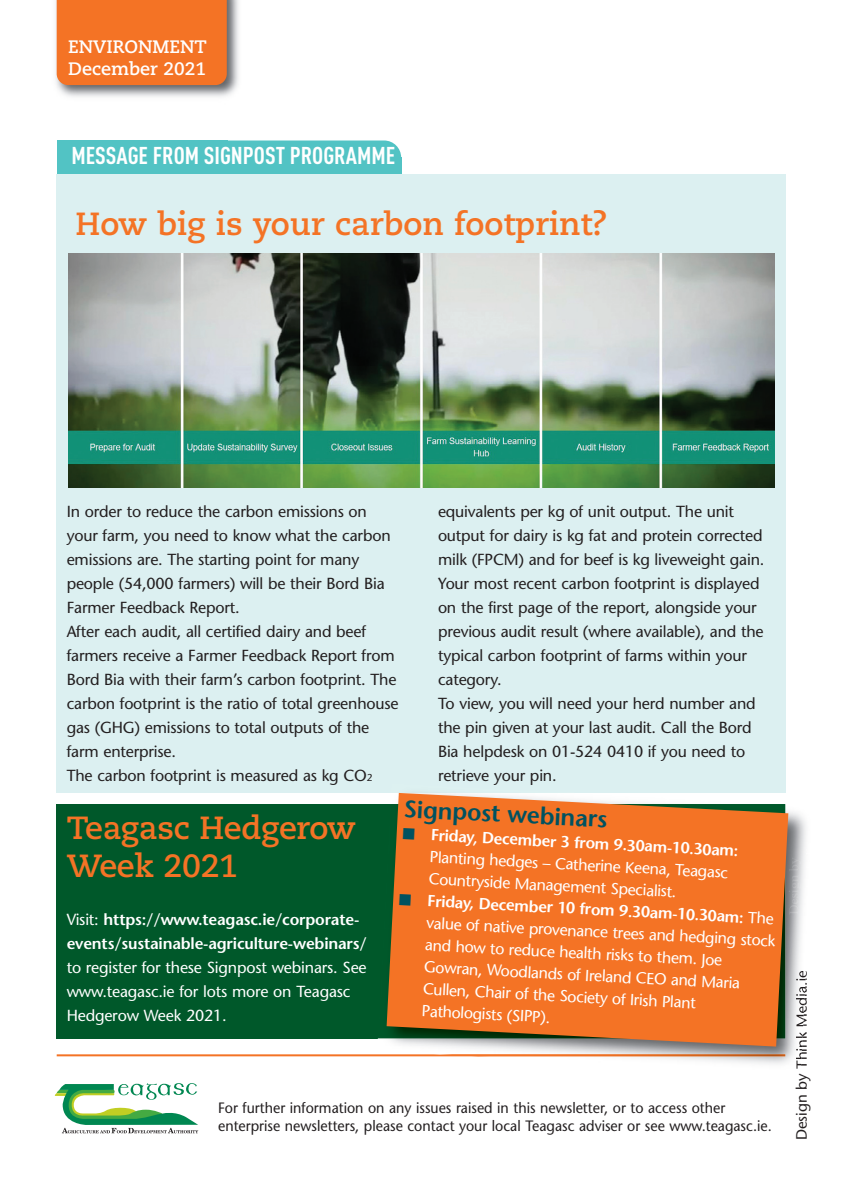
<style>
.page{position:relative;width:842px;height:1191px;background:#fff}
.page>*{position:absolute;margin:0;border:0;box-sizing:border-box;transform-origin:0 0}
.t1{font:700 32px/38.6px "Caecilia";letter-spacing:-.01em;color:#f47325}
.t2{font:700 condensed 24px "DINOT";color:#fff}
.t3{font:600 24px "Stone Sans";color:#005260}
.t4{font:700 18px "Caecilia";color:#fff}
.t5{font:16px/24px "Stone Sans";letter-spacing:-.01em;color:#231f20}
.t6{font:16px/22px "Stone Sans";letter-spacing:-.01em;color:#fff}
.t7{font:600 16px/24px "Stone Sans";letter-spacing:-.01em;color:#fff}
.t8{font:15px/18px "Stone Sans";color:#231f20;scale:.95 1}
.t9{font:15px "Stone Sans";color:#231f20}
.s1{font-size:10px}
.s2{font-weight:400}
.s3{color:#005260}
.s4{font-weight:600}
</style>
<div class="page">
<div style="left:57px;top:140px;width:344px;height:34px;background:#52c3c4;border-radius:17px"></div>
<div style="left:57px;top:157px;width:344px;height:17px;background:#52c3c4"></div>
<div style="left:57px;top:175px;width:729px;height:618px;background:#dcf0f1"></div>
<svg style="left:55px;top:1083px;width:143px;height:50px"></svg>
<img style="left:55px;top:0;width:184px;height:97px">
<div style="left:57px;top:0;width:170px;height:85px;background:#f47325"></div>
<hr style="left:57px;top:1054px;width:728px;height:2px;background:#f47325">
<div style="left:57px;top:804px;width:728px;height:234px;background:#00582a"></div>
<img style="left:69px;top:253px;width:705px;height:234px">
<img style="left:377px;top:811px;width:429px;height:253px">
<img style="left:789px;top:882px;width:12px;height:32px">
<img style="left:440px;top:1054px;width:345px;height:2px">
<img style="left:796px;top:994px;width:10px;height:75px">
<img style="left:378px;top:811px;width:9px;height:227px">
<svg style="left:387px;top:793px;width:401px;height:253px;background:#e7762f"></svg>
<p class="t4" style="left:68px;top:39px;width:140px">ENVIRONMENT</p>
<p class="t4" style="left:68px;top:61px;width:140px">December 2021</p>
<p class="t2" style="left:71px;top:142px;width:325px">MESSAGE FROM SIGNPOST PROGRAMME</p>
<p class="t1" style="left:76px;top:207px;width:534px">How big is your carbon footprint?</p>
<p class="t5" style="left:67px;top:501px;width:325px">In order to reduce the carbon emissions on your farm, you need to know what the carbon emissions are. The starting point for many people (54,000 farmers) will be their Bord Bia Farmer Feedback Report.</p>
<p class="t5" style="left:67px;top:621px;width:333px">After each audit, all certified dairy and beef farmers receive a Farmer Feedback Report from Bord Bia with their farm’s carbon footprint. The carbon footprint is the ratio of total greenhouse gas (GHG) emissions to total outputs of the farm enterprise.</p>
<p class="t5" style="left:67px;top:765px;width:307px">The carbon footprint is measured as kg CO<span class="s1">2</span></p>
<p class="t5" style="left:438px;top:501px;width:328px">equivalents per kg of unit output. The unit output for dairy is kg fat and protein corrected milk (FPCM) and for beef is kg liveweight gain.</p>
<p class="t5" style="left:438px;top:573px;width:327px">Your most recent carbon footprint is displayed on the first page of the report, alongside your previous audit result (where available), and the typical carbon footprint of farms within your category.</p>
<p class="t5" style="left:438px;top:693px;width:319px">To view, you will need your herd number and the pin given at your last audit. Call the Bord Bia helpdesk on 01-524 0410 if you need to retrieve your pin.</p>
<p class="t1" style="left:67px;top:811px;width:290px">Teagasc Hedgerow<br>Week 2021</p>
<p class="t7" style="left:67px;top:909px;width:302px"><span class="s2">Visit:</span> https://www.teagasc.ie/corporate&shy;events/sustainable-agriculture-webinars/</p>
<p class="t6" style="left:67px;top:957px;width:301px;line-height:24px">to register for these Signpost webinars. See www.teagasc.ie for lots more on Teagasc<br>Hedgerow Week 2021.</p>
<p class="t3" style="left:404px;top:799px;width:205px;rotate:3deg">Signpost webinars</p>
<p class="t6" style="left:431px;top:825px;width:309px;text-indent:-28px;rotate:3deg"><span class="s3">■</span> <span class="s4">Friday, December 3 from 9.30am-10.30am:<br></span>Planting hedges – Catherine Keena, Teagasc<br>Countryside Management Specialist.</p>
<p class="t6" style="left:428px;top:891px;width:351px;text-indent:-28px;rotate:3deg"><span class="s3">■</span> <span class="s4">Friday, December 10 from 9.30am-10.30am:</span> The value of native provenance trees and hedging stock and how to reduce health risks to them. Joe Gowran, Woodlands of Ireland CEO and Maria Cullen, Chair of the Society of Irish Plant Pathologists (SIPP).</p>
<p class="t8" style="left:218px;top:1100px;width:584px">For further information on any issues raised in this newsletter, or to access other enterprise newsletters, please contact your local Teagasc adviser or see www.teagasc.ie.</p>
<p class="t9" style="left:796px;top:1140px;width:171px;rotate:-90deg">Design by Think Media.ie</p>
</div>
